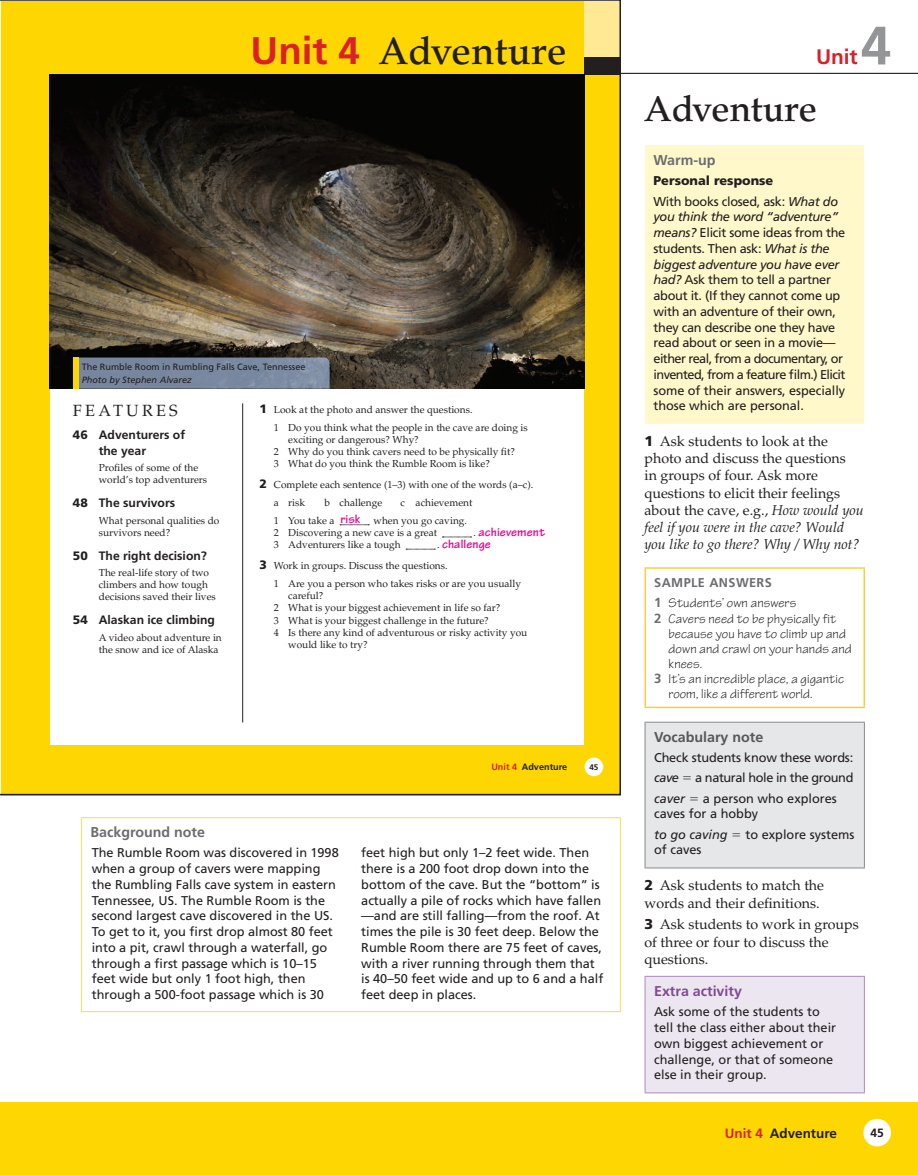
<style>
.page{position:relative;width:918px;height:1175px;background:#fff}
.page>*{position:absolute;margin:0;border:0;box-sizing:border-box;transform-origin:0 0}
.t1{font:700 54px "Frutiger LT Std";color:#939598}
.t2{font:500 38.55px "Palatino LT Std";color:#231f20}
.t3{font:500 36px "Palatino LT Std";letter-spacing:-.01em;color:#231f20}
.t4{font:700 21px "Frutiger LT Std";color:#da2128}
.t5{font:16.2px "Palatino LT Std";letter-spacing:.2em;color:#231f20}
.t6{font:14.25px/17.2px "Palatino LT Std";color:#231f20}
.t7{font:700 14.25px "Frutiger LT Std";color:#6c6d70}
.t8{font:700 14.25px "Frutiger LT Std";color:#57585a}
.t9{font:700 14.25px "Frutiger LT Std";color:#814a93}
.t10{font:13.5px "Tekton Pro";letter-spacing:.01em;color:#231f20}
.t11{font:700 13.5px "Frutiger LT Std";color:#231f20}
.t12{font:12.75px/15.8px "Frutiger LT Std";color:#231f20}
.t13{font:12.75px/15.8px "Frutiger LT Std";letter-spacing:-.025em;color:#231f20}
.t14{font:700 12.75px/12.1px "Tekton Pro";letter-spacing:.01em;color:#ed028c}
.t15{font:12.75px "Frutiger LT Std";letter-spacing:-.03em;color:#231f20}
.t16{font:italic 12.75px "Frutiger LT Std";color:#231f20}
.t17{font:700 12.75px "Frutiger LT Std";letter-spacing:.03em;color:#6c6d70}
.t18{font:700 12.15px/15.1px "Frutiger LT Std";color:#231f20}
.t19{font:700 12px "Frutiger LT Std";color:#231f20}
.t20{font:10.2px/12.1px "Palatino LT Std";color:#231f20}
.t21{font:9.15px "Frutiger LT Std";color:#231f20}
.t22{font:italic 9.15px "Frutiger LT Std";color:#231f20}
.t23{font:700 9.15px "Frutiger LT Std";color:#231f20}
.t24{font:700 8.1px "Frutiger LT Std";color:#231f20}
.s1{font-family:"Frutiger LT Std";font-weight:700;color:#da2128}
.s2{font-weight:900}
.s3{font-family:"Frutiger LT Std";font-weight:900;font-size:12.15px}
.s4{color:#da2128}
.s5{font-style:italic}
.s6{font-family:"Frutiger LT Std";font-weight:900}
.s7{font-family:"Frutiger LT Std";font-weight:700;font-size:13.2px;color:#6c6d70}
</style>
<div class="page">
<div style="left:0;top:1102px;width:918px;height:72px;background:#fed702"></div>
<div style="left:645px;top:145px;width:219px;height:279px;background:#fef8ca"></div>
<hr style="left:645px;top:567px;width:220px;height:2px;background:#ffce37">
<hr style="left:645px;top:569px;width:1px;height:137px;background:#ffce37">
<hr style="left:864px;top:569px;width:1px;height:137px;background:#ffce37">
<hr style="left:645px;top:706px;width:220px;height:2px;background:#ffce37">
<div style="left:645px;top:722px;width:219px;height:146px;background:#e6e7e9"></div>
<hr style="left:645px;top:721px;width:220px;height:1px;background:#939598">
<hr style="left:645px;top:722px;width:1px;height:145px;background:#939598">
<hr style="left:864px;top:722px;width:1px;height:145px;background:#939598">
<hr style="left:645px;top:867px;width:220px;height:1px;background:#939598">
<div style="left:645px;top:976px;width:219px;height:116px;background:#ece6f1"></div>
<hr style="left:645px;top:975px;width:220px;height:2px;background:#b496c1">
<hr style="left:645px;top:977px;width:1px;height:115px;background:#b496c1">
<hr style="left:864px;top:977px;width:1px;height:115px;background:#b496c1">
<hr style="left:645px;top:1092px;width:220px;height:1px;background:#b496c1">
<div style="left:863px;top:1118px;width:28px;height:28px;background:#fff;border-radius:50%"></div>
<hr style="left:621px;top:73px;width:297px;height:1px;background:#231f20">
<svg style="left:0;top:0;width:621px;height:795px"></svg>
<hr style="left:81px;top:817px;width:540px;height:1px;background:#ffdf5d">
<hr style="left:81px;top:818px;width:1px;height:193px;background:#ffdf5d">
<hr style="left:620px;top:818px;width:1px;height:193px;background:#ffdf5d">
<hr style="left:81px;top:1011px;width:540px;height:1px;background:#ffdf5d">
<h2 class="t2" style="left:251px;top:28px;width:318px"><span class="s1">Unit 4</span> Adventure</h2>
<p class="t21" style="left:82px;top:362px;width:225px">The Rumble Room in Rumbling Falls Cave, Tennessee</p>
<p class="t22" style="left:82px;top:374px;width:112px">Photo by Stephen Alvarez</p>
<p class="t5" style="left:73px;top:400px;width:106px">FEATURES</p>
<p class="t18" style="left:99px;top:428px;width:88px;text-indent:-26px"><span class="s2">46</span> Adventurers of the year</p>
<p class="t20" style="left:99px;top:462px;width:110px">Profiles of some of the world’s top adventurers</p>
<p class="t18" style="left:73px;top:495px;width:104px"><span class="s2">48</span> The survivors</p>
<p class="t20" style="left:99px;top:514px;width:122px">What personal qualities do survivors need?</p>
<p class="t18" style="left:73px;top:548px;width:135px"><span class="s2">50</span> The right decision?</p>
<p class="t20" style="left:99px;top:567px;width:119px">The real-life story of two climbers and how tough decisions saved their lives</p>
<p class="t18" style="left:73px;top:612px;width:144px"><span class="s2">54</span> Alaskan ice climbing</p>
<p class="t20" style="left:99px;top:631px;width:125px">A video about adventure in the snow and ice of Alaska</p>
<p class="t20" style="left:274px;top:401px;width:256px;line-height:17.9px;text-indent:-14px"><span class="s3">1</span> Look at the photo and answer the questions.<br>1 Do you think what the people in the cave are doing is</p>
<p class="t20" style="left:274px;top:434px;width:243px;text-indent:14px">exciting or dangerous? Why?<br>2 Why do you think cavers need to be physically fit?<br>3 What do you think the Rumble Room is like?</p>
<p class="t20" style="left:274px;top:476px;width:261px;line-height:17.9px;text-indent:-14px"><span class="s3">2</span> Complete each sentence (1–3) with one of the words (a–c). a risk</p>
<p class="t20" style="left:324px;top:497px;width:59px">b challenge</p>
<p class="t20" style="left:400px;top:497px;width:74px">c achievement</p>
<p class="t20" style="left:274px;top:514px;width:62px">1 You take a</p>
<p class="t14" style="left:341px;top:513px;width:21px">risk</p>
<p class="t20" style="left:274px;top:514px;width:195px;text-indent:100px">when you go caving.<br>2 Discovering a new cave is a great</p>
<p class="t14" style="left:442px;top:525px;width:105px;text-indent:36px">achievement challenge</p>
<p class="t20" style="left:473px;top:527px;width:4px">.</p>
<p class="t20" style="left:274px;top:539px;width:128px">3 Adventurers like a tough</p>
<p class="t20" style="left:260px;top:534px;width:190px;line-height:20.9px;text-indent:178px">.<br><span class="s3">3</span> Work in groups. Discuss the questions.</p>
<p class="t20" style="left:274px;top:577px;width:249px">1 Are you a person who takes risks or are you usually</p>
<p class="t20" style="left:288px;top:590px;width:37px">careful?</p>
<p class="t20" style="left:274px;top:602px;width:228px">2 What is your biggest achievement in life so far?</p>
<p class="t20" style="left:274px;top:614px;width:216px">3 What is your biggest challenge in the future?</p>
<p class="t20" style="left:274px;top:626px;width:255px">4 Is there any kind of adventurous or risky activity you</p>
<p class="t20" style="left:288px;top:638px;width:81px">would like to try?</p>
<p class="t23" style="left:491px;top:761px;width:77px"><span class="s4">Unit 4</span> Adventure</p>
<p class="t24" style="left:589px;top:762px;width:11px">45</p>
<p class="t7" style="left:91px;top:824px;width:116px">Background note</p>
<p class="t12" style="left:92px;top:845px;width:248px">The Rumble Room was discovered in 1998 when a group of cavers were mapping the Rumbling Falls cave system in eastern Tennessee, US. The Rumble Room is the second largest cave discovered in the US.<br>To get to it, you first drop almost 80 feet into a pit, crawl through a waterfall, go through a first passage which is 10–15 feet wide but only 1 foot high, then through a 500-foot passage which is 30</p>
<p class="t12" style="left:361px;top:845px;width:244px">feet high but only 1–2 feet wide. Then there is a 200 foot drop down into the bottom of the cave. But the “bottom” is actually a pile of rocks which have fallen —and are still falling—from the roof. At times the pile is 30 feet deep. Below the Rumble Room there are 75 feet of caves, with a river running through them that is 40–50 feet wide and up to 6 and a half feet deep in places.</p>
<p class="t1" style="left:861px;top:14px;width:32px">4</p>
<p class="t4" style="left:816px;top:44px;width:43px">Unit</p>
<p class="t3" style="left:645px;top:88px;width:174px">Adventure</p>
<p class="t7" style="left:654px;top:152px;width:64px">Warm-up</p>
<p class="t13" style="left:654px;top:171px;width:186px;line-height:20.2px"><span class="s2">Personal response<br></span>With books closed, ask: <span class="s5">What do</span></p>
<p class="t13" style="left:654px;top:209px;width:193px"><span class="s5">you think the word “adventure” means?</span> Elicit some ideas from the students. Then ask: <span class="s5">What is the biggest adventure you have ever had?</span> Ask them to tell a partner about it. (If they cannot come up with an adventure of their own, they can describe one they have read about or seen in a movie— either real, from a documentary, or invented, from a feature film.) Elicit some of their answers, especially those which are personal.</p>
<p class="t6" style="left:645px;top:432px;width:221px"><span class="s6">1</span> Ask students to look at the photo and discuss the questions<br>in groups of four. Ask more questions to elicit their feelings about the cave, e.g., <span class="s5">How would you feel if you were in the cave? Would you like to go there? Why / Why not?</span></p>
<p class="t17" style="left:654px;top:574px;width:119px">SAMPLE AnSWErS</p>
<p class="t10" style="left:654px;top:595px;width:143px"><span class="s7">1</span> Students’ own answers</p>
<p class="t10" style="left:654px;top:610px;width:183px"><span class="s7">2</span> Cavers need to be physically fit</p>
<p class="t10" style="left:669px;top:625px;width:179px">because you have to climb up and</p>
<p class="t10" style="left:669px;top:640px;width:185px">down and crawl on your hands and</p>
<p class="t10" style="left:669px;top:655px;width:35px">knees.</p>
<p class="t10" style="left:654px;top:671px;width:191px"><span class="s7">3</span> It’s an incredible place, a gigantic</p>
<p class="t10" style="left:669px;top:686px;width:146px">room, like a different world.</p>
<p class="t8" style="left:654px;top:728px;width:111px">Vocabulary note</p>
<p class="t12" style="left:654px;top:747px;width:201px;line-height:20.2px">Check students know these words: <span class="s5">cave</span></p>
<p class="t15" style="left:695px;top:770px;width:160px">a natural hole in the ground</p>
<p class="t12" style="left:654px;top:790px;width:184px;text-indent:49px">a person who explores caves for a hobby</p>
<p class="t16" style="left:654px;top:826px;width:75px">to go caving</p>
<p class="t12" style="left:745px;top:826px;width:111px">to explore systems</p>
<p class="t12" style="left:654px;top:842px;width:49px">of caves</p>
<p class="t6" style="left:645px;top:877px;width:181px"><span class="s6">2</span> Ask students to match the words and their definitions.</p>
<p class="t6" style="left:645px;top:916px;width:216px"><span class="s6">3</span> Ask students to work in groups of three or four to discuss the questions.</p>
<p class="t9" style="left:654px;top:982px;width:89px">Extra activity</p>
<p class="t12" style="left:654px;top:1004px;width:184px">Ask some of the students to tell the class either about their own biggest achievement or challenge, or that of someone else in their group.</p>
<p class="t16" style="left:654px;top:790px;width:33px">caver</p>
<p class="t11" style="left:725px;top:1125px;width:114px"><span class="s4">Unit 4</span> Adventure</p>
<p class="t19" style="left:871px;top:1125px;width:15px">45</p>
</div>
